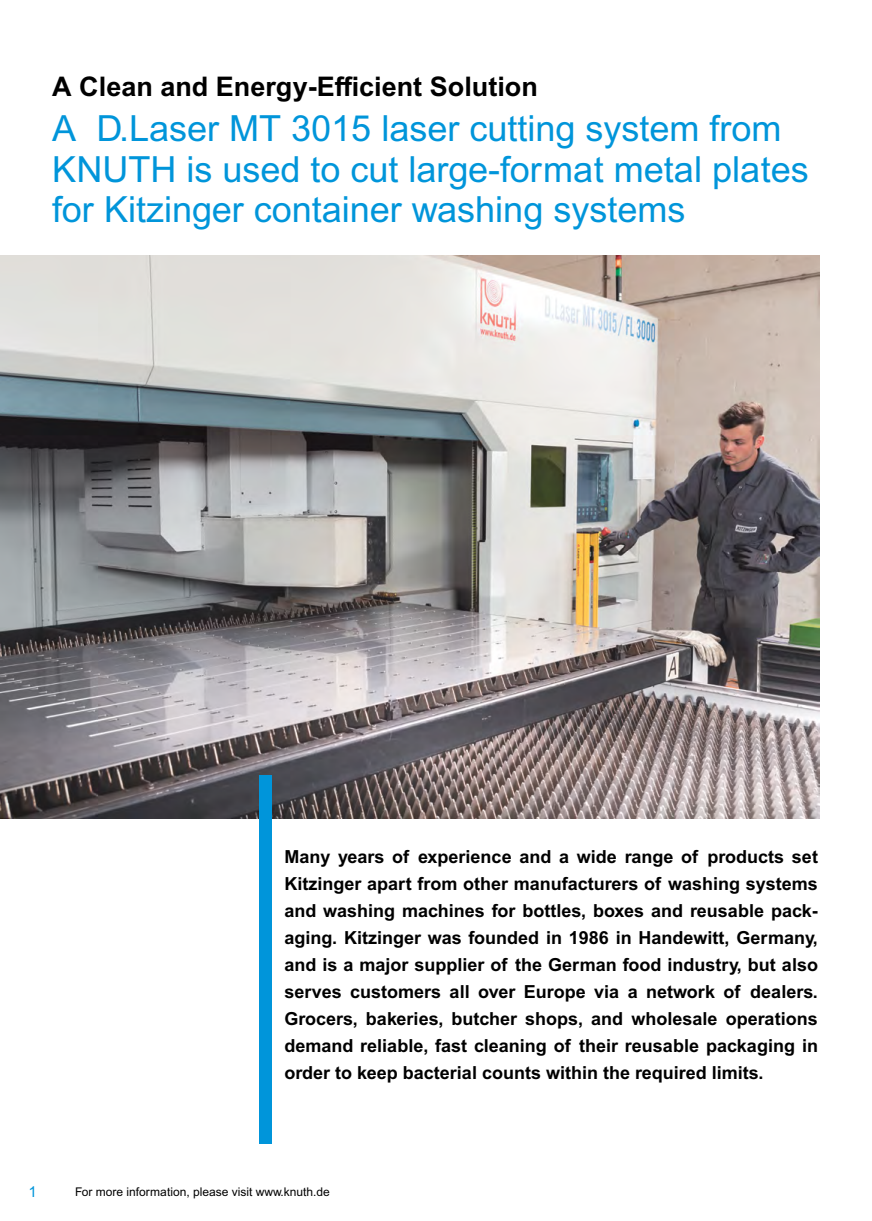
<style>
.page{position:relative;width:872px;height:1221px;background:#fff}
.page>*{position:absolute;margin:0;border:0;box-sizing:border-box;transform-origin:0 0}
.t1{font:36px/40.5px "Arial MT Pro";color:#0095da}
.t2{font:700 27px "Arial MT Pro";color:#000}
.t3{font:700 18px/27px "Arial MT Pro Cyr";color:#000;text-align:justify}
.t4{font:15px "Arial MT Pro";color:#0095da}
.t5{font:12px "Arial MT Pro";color:#000}
</style>
<div class="page">
<img style="left:0;top:255px;width:819px;height:563px">
<div style="left:259px;top:775px;width:12px;height:368px;background:#0095da"></div>
<h2 class="t2" style="left:52px;top:71px;width:487px">A Clean and Energy-Efficient Solution</h2>
<h1 class="t1" style="left:52px;top:110px;width:758px">A D.Laser MT 3015 laser cutting system from<br>KNUTH is used to cut large-format metal plates for Kitzinger container washing systems</h1>
<p class="t3" style="left:284px;top:844px;width:535px">Many years of experience and a wide range of products set Kitzinger apart from other manufacturers of washing systems and washing machines for bottles, boxes and reusable pack&shy;aging. Kitzinger was founded in 1986 in Handewitt, Germany, and is a major supplier of the German food industry, but also serves customers all over Europe via a network of dealers.<br>Grocers, bakeries, butcher shops, and wholesale operations demand reliable, fast cleaning of their reusable packaging in order to keep bacterial counts within the required limits.</p>
<p class="t4" style="left:28px;top:1182px;width:10px">1</p>
<p class="t5" style="left:75px;top:1184px;width:256px">For more information, please visit www.knuth.de</p>
</div>
